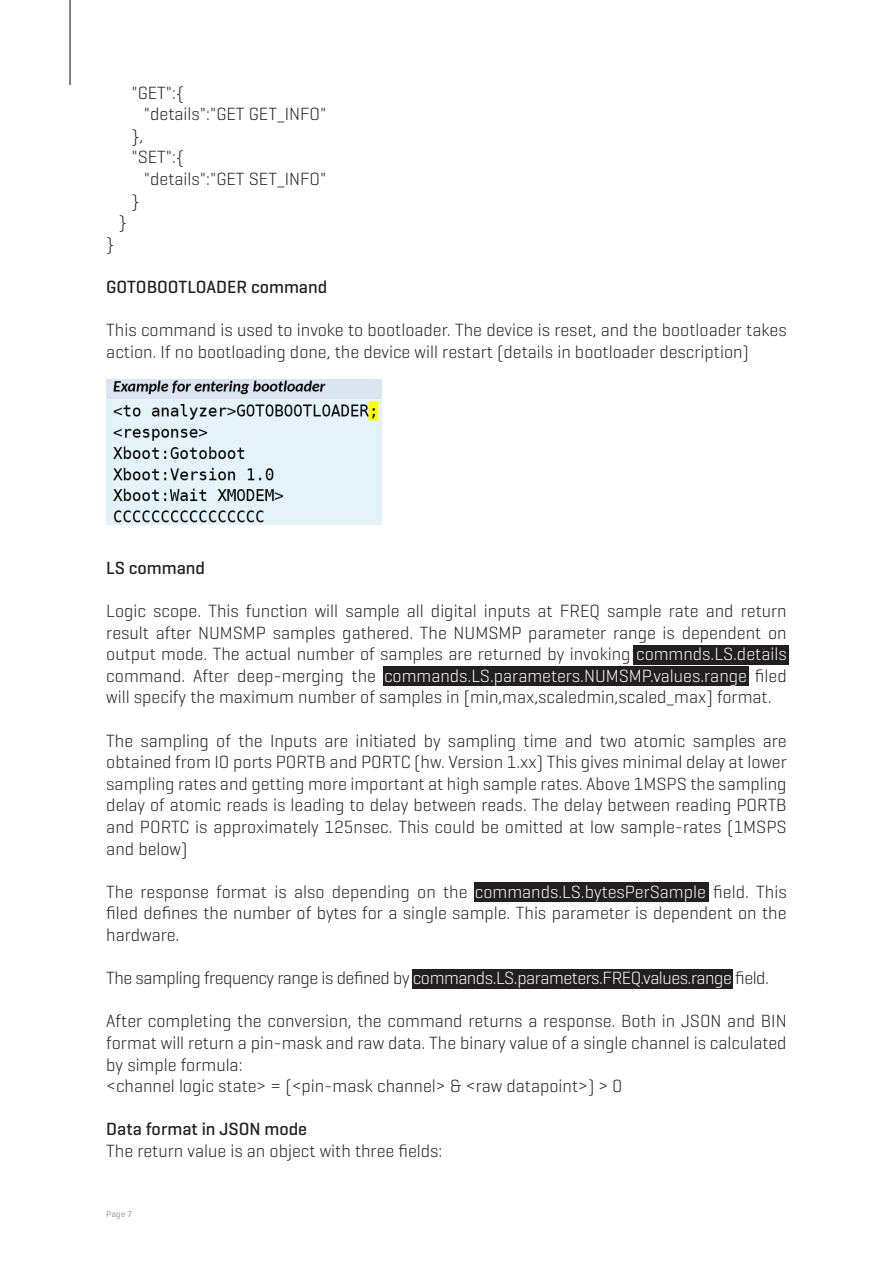
<style>
.page{position:relative;width:893px;height:1263px;background:#fff}
.page>*{position:absolute;margin:0;border:0;box-sizing:border-box;transform-origin:0 0}
.t1{font:300 18px/21.6px "Geogrotesque";color:#231f20;text-align:justify}
.t2{font:300 18px "Geogrotesque";letter-spacing:-.025em;color:#231f20}
.t3{font:500 18px "Geogrotesque";color:#231f20}
.t4{font:500 9px "Geogrotesque";color:#a8a9ad}
.s1{color:#fff}
</style>
<div class="page">
<hr style="left:69px;top:0;width:2px;height:85px;background:#57585a">
<div style="left:634px;top:645px;width:155px;height:19px;background:#231f20"></div>
<div style="left:383px;top:666px;width:365px;height:19px;background:#231f20"></div>
<div style="left:474px;top:883px;width:234px;height:19px;background:#231f20"></div>
<div style="left:412px;top:969px;width:321px;height:19px;background:#231f20"></div>
<img style="left:106px;top:379px;width:275px;height:145px">
<p class="t1" style="left:131px;top:81px;width:54px">"GET":{</p>
<p class="t1" style="left:144px;top:103px;width:184px">"details":"GET GET_INFO"</p>
<p class="t1" style="left:131px;top:124px;width:13px">},</p>
<p class="t1" style="left:131px;top:146px;width:54px">"SET":{</p>
<p class="t1" style="left:144px;top:167px;width:184px">"details":"GET SET_INFO"</p>
<p class="t1" style="left:131px;top:189px;width:10px">}</p>
<p class="t1" style="left:119px;top:211px;width:10px">}</p>
<p class="t1" style="left:106px;top:232px;width:10px">}</p>
<p class="t3" style="left:106px;top:276px;width:223px">GOTOBOOTLOADER command</p>
<p class="t1" style="left:106px;top:319px;width:682px">This command is used to invoke to bootloader. The device is reset, and the bootloader takes action. If no bootloading done, the device will restart (details in bootloader description)</p>
<p class="t3" style="left:106px;top:556px;width:100px">LS command</p>
<p class="t1" style="left:106px;top:599px;width:682px">Logic scope. This function will sample all digital inputs at FREQ sample rate and return result after NUMSMP samples gathered. The NUMSMP parameter range is dependent on output mode. The actual number of samples are returned by invoking <span class="s1">commnds.LS.details </span>command. After deep-merging the <span class="s1">commands.LS.parameters.NUMSMP.values.range</span> filed will specify the maximum number of samples in [min,max,scaledmin,scaled_max] format.</p>
<p class="t1" style="left:106px;top:729px;width:682px">The sampling of the Inputs are initiated by sampling time and two atomic samples are obtained from IO ports PORTB and PORTC (hw. Version 1.xx) This gives minimal delay at lower sampling rates and getting more important at high sample rates. Above 1MSPS the sampling delay of atomic reads is leading to delay between reads. The delay between reading PORTB and PORTC is approximately 125nsec. This could be omitted at low sample-rates (1MSPS and below)</p>
<p class="t1" style="left:106px;top:880px;width:682px">The response format is also depending on the <span class="s1">commands.LS.bytesPerSample</span> field. This filed defines the number of bytes for a single sample. This parameter is dependent on the hardware.</p>
<p class="t2" style="left:106px;top:967px;width:664px">The sampling frequency range is defined by <span class="s1">commands.LS.parameters.FREQ.values.range</span> field.</p>
<p class="t1" style="left:106px;top:1010px;width:682px">After completing the conversion, the command returns a response. Both in JSON and BIN format will return a pin-mask and raw data. The binary value of a single channel is calculated by simple formula:</p>
<p class="t1" style="left:106px;top:1075px;width:517px">&lt;channel logic state&gt; = (&lt;pin-mask channel&gt; &amp; &lt;raw datapoint&gt;) &gt; 0</p>
<p class="t3" style="left:106px;top:1118px;width:202px">Data format in JSON mode</p>
<p class="t1" style="left:106px;top:1139px;width:338px">The return value is an object with three fields:</p>
<p class="t4" style="left:106px;top:1209px;width:27px">Page 7</p>
</div>
